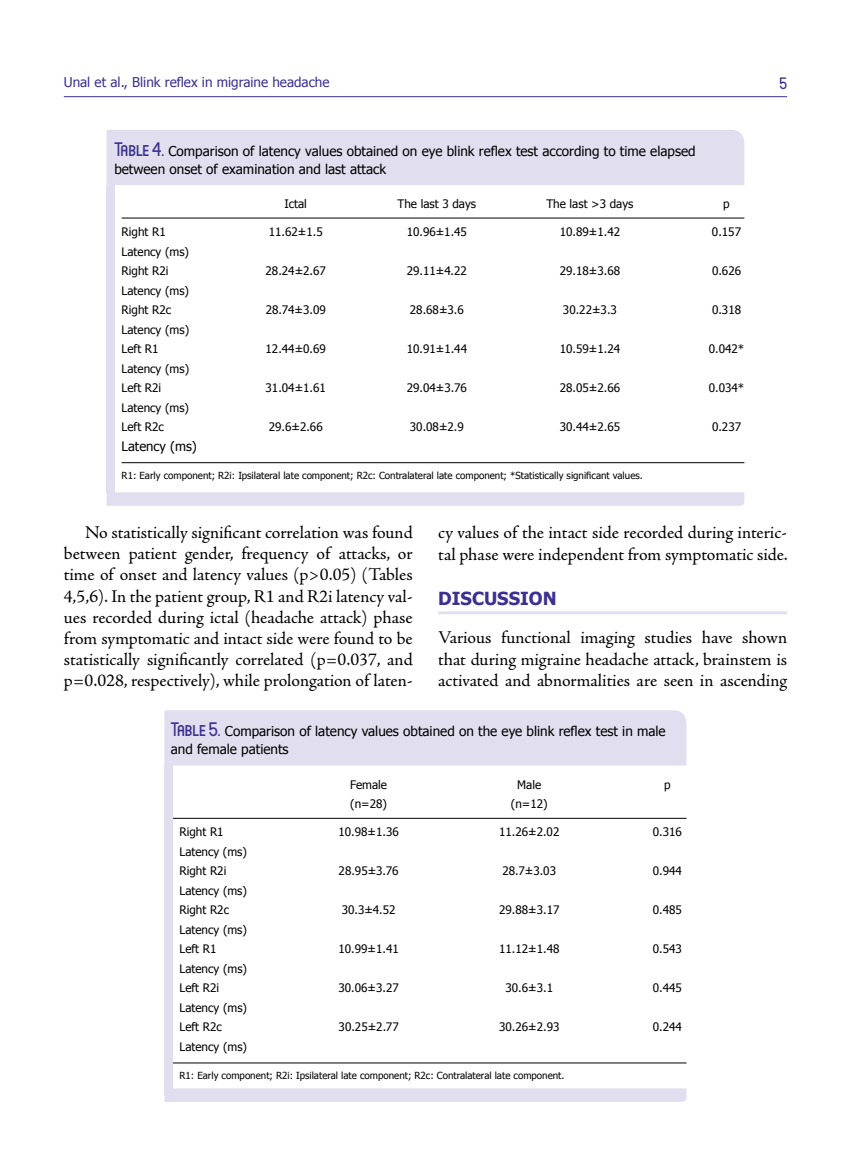
<style>
.page{position:relative;width:851px;height:1170px;background:#fff}
.page>*{position:absolute;margin:0;border:0;box-sizing:border-box;transform-origin:0 0}
.t1{font:18px/21.1px "Adobe Jenson Pro";letter-spacing:-.005em;color:#000;text-align:justify}
.t2{font:700 18px "Tahoma";color:#3c3091}
.t3{font:500 16.5px "Circula";color:#3c3091}
.t4{font:13.5px/18px "Tahoma";color:#000}
.t5{font:13.5px "Tahoma";color:#3c3091}
.t6{font:13.05px "Tahoma";color:#000}
.t7{font:11.7px/19.5px "Tahoma";color:#000}
.t8{font:9.75px "Tahoma";color:#000}
.s1{font-family:"Circula";font-weight:500;font-size:19.5px;color:#3c3091}
</style>
<div class="page">
<hr style="left:438px;top:611px;width:349px;height:3px;background:#e1dfef">
<hr style="left:64px;top:96px;width:723px;height:1px;background:#3c3091">
<div style="left:107px;top:185px;width:8px;height:307px;background:#e1dfef"></div>
<div style="left:107px;top:492px;width:637px;height:14px;background:#e1dfef"></div>
<div style="left:107px;top:130px;width:637px;height:55px;background:#e1dfef"></div>
<hr style="left:122px;top:218px;width:622px;height:1px;background:#000">
<hr style="left:122px;top:462px;width:622px;height:1px;background:#000">
<div style="left:164px;top:765px;width:9px;height:330px;background:#e1dfef"></div>
<svg style="left:164px;top:1088px;width:522px;height:13px;background:#e1dfef"></svg>
<div style="left:164px;top:710px;width:522px;height:55px;background:#e1dfef"></div>
<hr style="left:173px;top:818px;width:513px;height:1px;background:#000">
<hr style="left:173px;top:1062px;width:513px;height:1px;background:#000">
<p class="t5" style="left:64px;top:73px;width:267px">Unal et al., Blink reflex in migraine headache</p>
<h2 class="t3" style="left:779px;top:73px;width:9px">5</h2>
<p class="t4" style="left:114px;top:141px;width:582px"><span class="s1">Table 4.</span> Comparison of latency values obtained on eye blink reflex test according to time elapsed between onset of examination and last attack</p>
<p class="t7" style="left:284px;top:193px;width:24px">Ictal</p>
<p class="t7" style="left:397px;top:193px;width:80px">The last 3 days</p>
<p class="t7" style="left:546px;top:193px;width:88px">The last &gt;3 days</p>
<p class="t7" style="left:723px;top:193px;width:8px">p</p>
<p class="t7" style="left:122px;top:221px;width:46px">Right R1</p>
<p class="t7" style="left:269px;top:221px;width:55px">11.62±1.5</p>
<p class="t7" style="left:406px;top:221px;width:62px">10.96±1.45</p>
<p class="t7" style="left:559px;top:221px;width:62px">10.89±1.42</p>
<p class="t7" style="left:711px;top:221px;width:31px">0.157</p>
<p class="t7" style="left:122px;top:241px;width:69px">Latency (ms)<br>Right R2i</p>
<p class="t7" style="left:265px;top:260px;width:62px">28.24±2.67</p>
<p class="t7" style="left:406px;top:260px;width:62px">29.11±4.22</p>
<p class="t7" style="left:559px;top:260px;width:62px">29.18±3.68</p>
<p class="t7" style="left:712px;top:260px;width:31px">0.626</p>
<p class="t7" style="left:122px;top:280px;width:69px">Latency (ms)<br>Right R2c</p>
<p class="t7" style="left:122px;top:319px;width:69px">Latency (ms)<br>Left R1</p>
<p class="t7" style="left:122px;top:358px;width:69px">Latency (ms)<br>Left R2i</p>
<p class="t7" style="left:122px;top:397px;width:69px">Latency (ms)<br>Left R2c</p>
<p class="t7" style="left:266px;top:299px;width:62px">28.74±3.09</p>
<p class="t7" style="left:410px;top:299px;width:55px">28.68±3.6</p>
<p class="t7" style="left:563px;top:299px;width:55px">30.22±3.3</p>
<p class="t7" style="left:712px;top:299px;width:31px">0.318</p>
<p class="t7" style="left:265px;top:338px;width:62px">12.44±0.69</p>
<p class="t7" style="left:406px;top:338px;width:62px">10.91±1.44</p>
<p class="t7" style="left:559px;top:338px;width:62px">10.59±1.24</p>
<p class="t7" style="left:708px;top:338px;width:37px">0.042*</p>
<p class="t7" style="left:265px;top:377px;width:62px">31.04±1.61</p>
<p class="t7" style="left:407px;top:377px;width:62px">29.04±3.76</p>
<p class="t7" style="left:559px;top:377px;width:62px">28.05±2.66</p>
<p class="t7" style="left:708px;top:377px;width:37px">0.034*</p>
<p class="t7" style="left:269px;top:416px;width:55px">29.6±2.66</p>
<p class="t7" style="left:410px;top:416px;width:55px">30.08±2.9</p>
<p class="t7" style="left:559px;top:416px;width:62px">30.44±2.65</p>
<p class="t7" style="left:712px;top:416px;width:31px">0.237</p>
<p class="t6" style="left:122px;top:437px;width:77px">Latency (ms)</p>
<p class="t8" style="left:122px;top:468px;width:522px">R1: Early component; R2i: Ipsilateral late component; R2c: Contralateral late component; *Statistically significant values.</p>
<p class="t1" style="left:64px;top:522px;width:350px;text-indent:21px">No statistically significant correlation was found between patient gender, frequency of attacks, or time of onset and latency values (p&gt;0.05) (Tables 4,5,6). In the patient group, R1 and R2i latency val&shy;ues recorded during ictal (headache attack) phase from symptomatic and intact side were found to be statistically significantly correlated (p=0.037, and p=0.028, respectively), while prolongation of laten-</p>
<h1 class="t1" style="left:438px;top:522px;width:351px">cy values of the intact side recorded during interic&shy;tal phase were independent from symptomatic side.</h1>
<h1 class="t2" style="left:438px;top:585px;width:120px">DISCUSSION</h1>
<h1 class="t1" style="left:438px;top:627px;width:350px">Various functional imaging studies have shown that during migraine headache attack, brainstem is activated and abnormalities are seen in ascending</h1>
<p class="t4" style="left:171px;top:721px;width:496px"><span class="s1">Table 5.</span> Comparison of latency values obtained on the eye blink reflex test in male and female patients</p>
<p class="t7" style="left:350px;top:773px;width:38px">Female</p>
<p class="t7" style="left:517px;top:773px;width:25px">Male</p>
<p class="t7" style="left:664px;top:773px;width:8px">p</p>
<p class="t7" style="left:350px;top:793px;width:38px">(n=28)</p>
<p class="t7" style="left:510px;top:793px;width:38px">(n=12)</p>
<p class="t7" style="left:179px;top:821px;width:46px">Right R1</p>
<p class="t7" style="left:338px;top:821px;width:62px">10.98±1.36</p>
<p class="t7" style="left:499px;top:821px;width:62px">11.26±2.02</p>
<p class="t7" style="left:652px;top:821px;width:31px">0.316</p>
<p class="t7" style="left:179px;top:840px;width:69px">Latency (ms)<br>Right R2i</p>
<p class="t7" style="left:338px;top:860px;width:62px">28.95±3.76</p>
<p class="t7" style="left:502px;top:860px;width:55px">28.7±3.03</p>
<p class="t7" style="left:652px;top:860px;width:31px">0.944</p>
<p class="t7" style="left:179px;top:879px;width:69px">Latency (ms)<br>Right R2c</p>
<p class="t7" style="left:179px;top:918px;width:69px">Latency (ms)<br>Left R1</p>
<p class="t7" style="left:179px;top:957px;width:69px">Latency (ms)<br>Left R2i</p>
<p class="t7" style="left:179px;top:996px;width:69px">Latency (ms)<br>Left R2c</p>
<p class="t7" style="left:341px;top:899px;width:55px">30.3±4.52</p>
<p class="t7" style="left:499px;top:899px;width:62px">29.88±3.17</p>
<p class="t7" style="left:652px;top:899px;width:31px">0.485</p>
<p class="t7" style="left:338px;top:938px;width:62px">10.99±1.41</p>
<p class="t7" style="left:499px;top:938px;width:62px">11.12±1.48</p>
<p class="t7" style="left:652px;top:938px;width:31px">0.543</p>
<p class="t7" style="left:338px;top:977px;width:62px">30.06±3.27</p>
<p class="t7" style="left:505px;top:977px;width:49px">30.6±3.1</p>
<p class="t7" style="left:652px;top:977px;width:31px">0.445</p>
<p class="t7" style="left:338px;top:1016px;width:62px">30.25±2.77</p>
<p class="t7" style="left:499px;top:1016px;width:62px">30.26±2.93</p>
<p class="t7" style="left:652px;top:1016px;width:31px">0.244</p>
<p class="t7" style="left:179px;top:1035px;width:69px">Latency (ms)</p>
<p class="t8" style="left:179px;top:1068px;width:386px">R1: Early component; R2i: Ipsilateral late component; R2c: Contralateral late component.</p>
</div>
